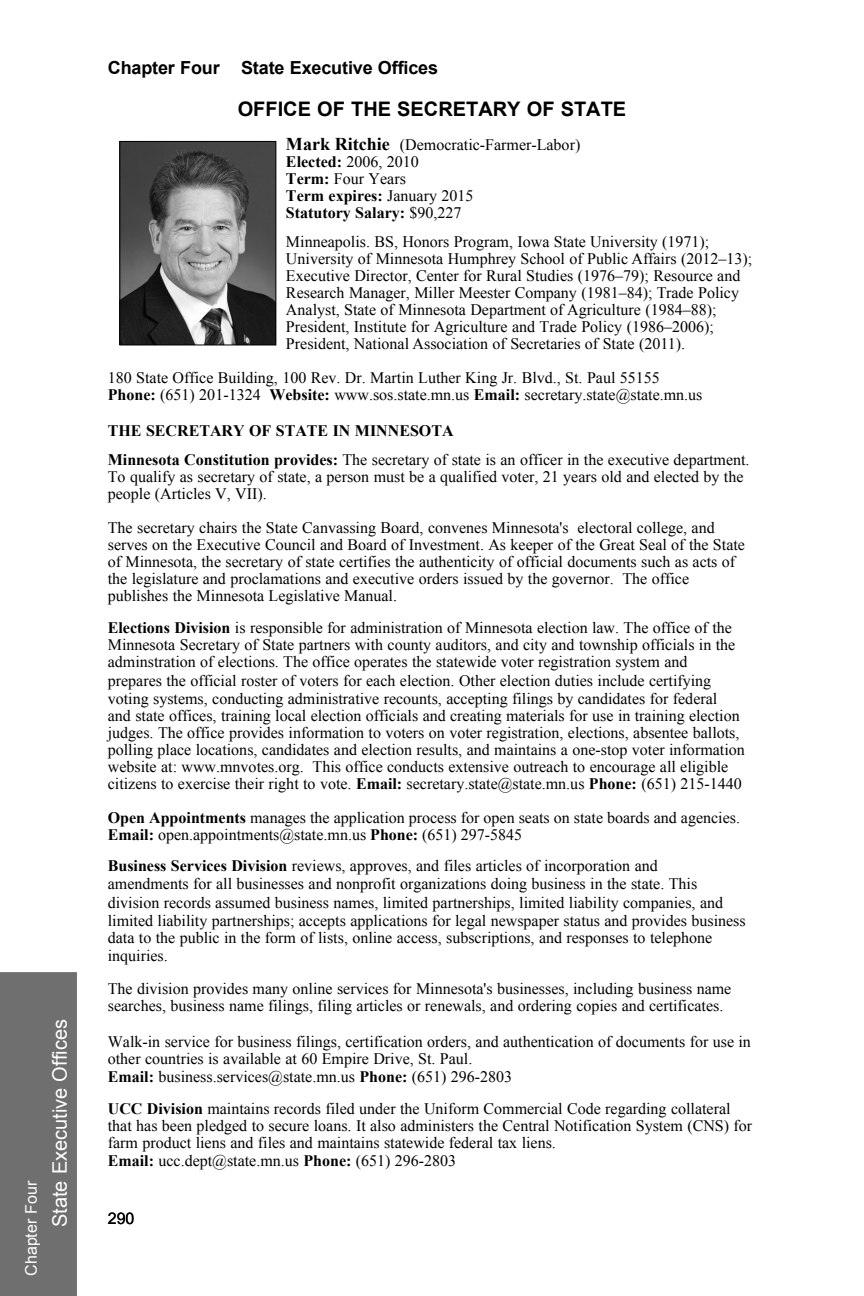
<style>
.page{position:relative;width:864px;height:1296px;background:#fff}
.page>*{position:absolute;margin:0;border:0;box-sizing:border-box;transform-origin:0 0}
.t1{font:700 20px "Arial";color:#000}
.t2{font:20px "Arial";color:#fff}
.t3{font:700 18px "Arial";letter-spacing:-.01em;color:#000}
.t4{font:16px/17px "Times New Roman";color:#000}
.t5{font:700 16px/29px "Times New Roman";color:#000}
.t6{font:16px "Arial";color:#fff}
.t7{font:16px "Arial";color:#000}
.s1{font-weight:700;font-size:18px}
.s2{font-weight:700}
.s3{font-weight:400}
</style>
<div class="page">
<img style="left:121px;top:143px;width:153px;height:200px">
<div style="left:119px;top:141px;width:157px;height:204px;border:1px solid #000"></div>
<div style="left:0;top:972px;width:77px;height:324px;background:#6f6f6f"></div>
<p class="t6" style="left:21px;top:1275px;width:96px;rotate:-90deg">Chapter Four</p>
<p class="t2" style="left:47px;top:1227px;width:209px;rotate:-90deg">State Executive Offices</p>
<p class="t3" style="left:108px;top:55px;width:332px">Chapter Four State Executive Offices</p>
<p class="t1" style="left:238px;top:96px;width:387px">Office of the Sec retary of State</p>
<p class="t4" style="left:286px;top:136px;width:296px"><span class="s1">Mark Ritchie</span> (Democratic-Farmer-Labor)<br><span class="s2">Elected:</span> 2006, 2010<br><span class="s2">Term:</span> Four Years<br><span class="s2">Term expires:</span> January 2015<br><span class="s2">Statutory Salary:</span> $90,227</p>
<p class="t4" style="left:286px;top:233px;width:467px">Minneapolis. BS, Honors Program, Iowa State University (1971); University of Minnesota Humphrey School of Public Affairs (2012–13); Executive Director, Center for Rural Studies (1976–79); Resource and Research Manager, Miller Meester Company (1981–84); Trade Policy Analyst, State of Minnesota Department of Agriculture (1984–88); President, Institute for Agriculture and Trade Policy (1986–2006); President, National Association of Secretaries of State (2011).</p>
<p class="t4" style="left:108px;top:369px;width:596px">180 State Office Building, 100 Rev. Dr. Martin Luther King Jr. Blvd., St. Paul 55155<br><span class="s2">Phone:</span> (651) 201-1324 <span class="s2">Website:</span> www.sos.state.mn.us <span class="s2">Email:</span> secretary.state@state.mn.us</p>
<p class="t5" style="left:108px;top:416px;width:643px">THE SECRETARY OF STATE IN MINNESOTA<br>Minnesota Constitution provides: <span class="s3">The secretary of state is an officer in the executive department.</span></p>
<p class="t4" style="left:108px;top:468px;width:637px">To qualify as secretary of state, a person must be a qualified voter, 21 years old and elected by the people (Articles V, VII).</p>
<p class="t4" style="left:108px;top:519px;width:638px">The secretary chairs the State Canvassing Board, convenes Minnesota's electoral college, and serves on the Executive Council and Board of Investment. As keeper of the Great Seal of the State of Minnesota, the secretary of state certifies the authenticity of official documents such as acts of the legislature and proclamations and executive orders issued by the governor. The office publishes the Minnesota Legislative Manual.</p>
<p class="t4" style="left:108px;top:619px;width:638px"><span class="s2">Elections Division</span> is responsible for administration of Minnesota election law. The office of the Minnesota Secretary of State partners with county auditors, and city and township officials in the adminstration of elections. The office operates the statewide voter registration system and prepares the official roster of voters for each election. Other election duties include certifying voting systems, conducting administrative recounts, accepting filings by candidates for federal<br>and state offices, training local election officials and creating materials for use in training election judges. The office provides information to voters on voter registration, elections, absentee ballots, polling place locations, candidates and election results, and maintains a one-stop voter information website at: www.mnvotes.org. This office conducts extensive outreach to encourage all eligible citizens to exercise their right to vote. <span class="s2">Email:</span> secretary.state@state.mn.us <span class="s2">Phone:</span> (651) 215-1440</p>
<p class="t4" style="left:108px;top:809px;width:633px"><span class="s2">Open Appointments</span> manages the application process for open seats on state boards and agencies.<br><span class="s2">Email:</span> open.appointments@state.mn.us <span class="s2">Phone:</span> (651) 297-5845</p>
<p class="t4" style="left:108px;top:856px;width:639px;line-height:18px"><span class="s2">Business Services Division</span> reviews, approves, and files articles of incorporation and<br>amendments for all businesses and nonprofit organizations doing business in the state. This division records assumed business names, limited partnerships, limited liability companies, and limited liability partnerships; accepts applications for legal newspaper status and provides business data to the public in the form of lists, online access, subscriptions, and responses to telephone inquiries.</p>
<p class="t4" style="left:108px;top:979px;width:625px">The division provides many online services for Minnesota's businesses, including business name searches, business name filings, filing articles or renewals, and ordering copies and certificates.</p>
<p class="t4" style="left:108px;top:1032px;width:644px;line-height:17.6px">Walk-in service for business filings, certification orders, and authentication of documents for use in other countries is available at 60 Empire Drive, St. Paul.<br><span class="s2">Email:</span> business.services@state.mn.us <span class="s2">Phone:</span> (651) 296-2803</p>
<p class="t4" style="left:108px;top:1099px;width:646px"><span class="s2">UCC Division</span> maintains records filed under the Uniform Commercial Code regarding collateral that has been pledged to secure loans. It also administers the Central Notification System (CNS) for farm product liens and files and maintains statewide federal tax liens.<br><span class="s2">Email:</span> ucc.dept@state.mn.us <span class="s2">Phone:</span> (651) 296-2803</p>
<p class="t7" style="left:108px;top:1207px;width:28px">290</p>
</div>
